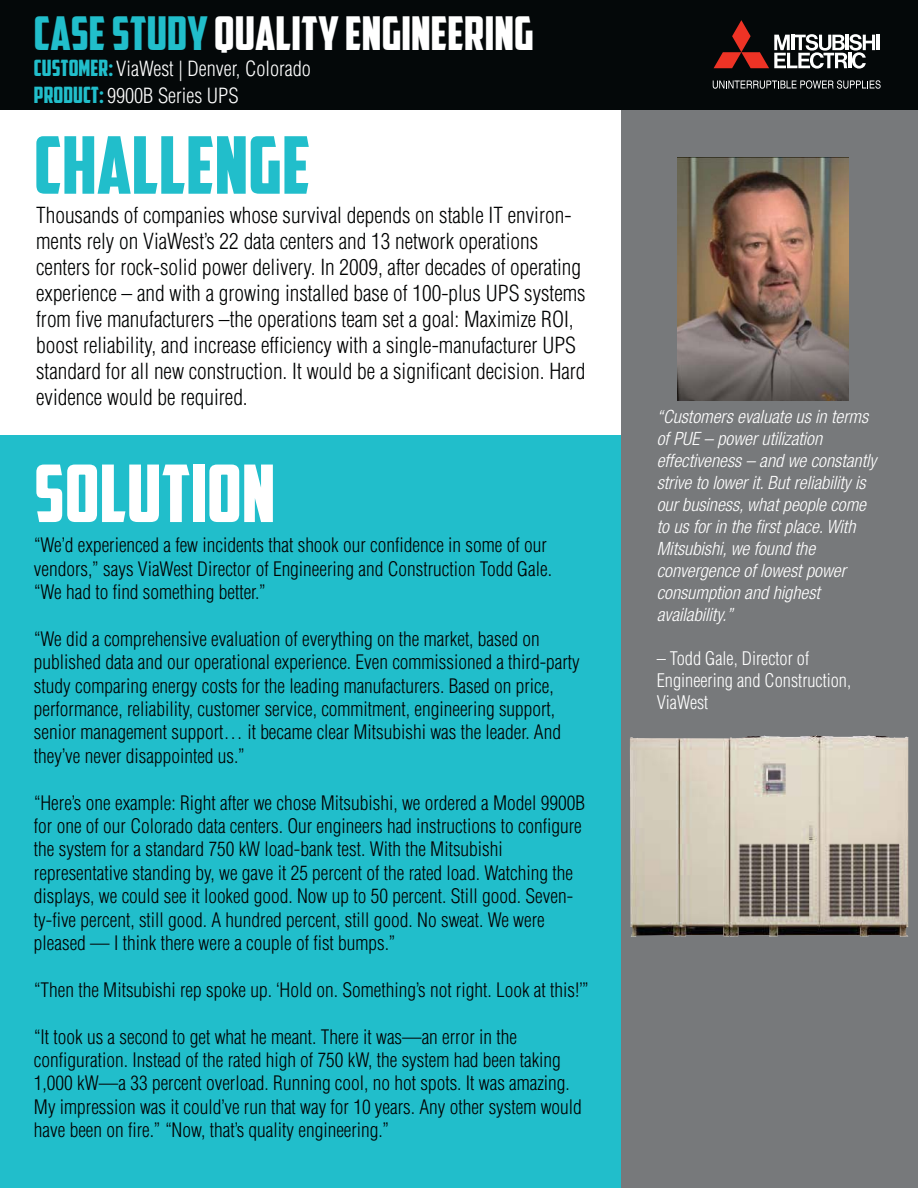
<style>
.page{position:relative;width:918px;height:1188px;background:#fff}
.page>*{position:absolute;margin:0;border:0;box-sizing:border-box;transform-origin:0 0}
.t1{font:79.35px "American Captain";letter-spacing:.005em;color:#21becb}
.t2{font:79.35px "American Captain";letter-spacing:.005em;color:#fff}
.t3{font:46.5px "American Captain";letter-spacing:.005em;color:#fff}
.t4{font:300 condensed 21.6px/26px "Helvetica";color:#010202}
.t5{font:300 condensed 20.4px/27px "Helvetica";color:#fff}
.t6{font:300 condensed 19.5px/23.4px "Helvetica";color:#010202}
.t7{font:italic 300 condensed 18.3px/22px "Helvetica Neue LT Std";color:#fff}
.t8{font:300 condensed 18.3px/22px "Helvetica";color:#fff}
.s1{color:#21becb}
.s2{font-family:"American Captain";font-weight:400;font-stretch:normal;font-size:22.5px;color:#21becb}
</style>
<div class="page">
<div style="left:621px;top:110px;width:297px;height:1078px;background:#77797b"></div>
<div style="left:0;top:435px;width:621px;height:753px;background:#21becb"></div>
<img style="left:677px;top:157px;width:172px;height:243px">
<div style="left:0;top:0;width:918px;height:110px;background:#040809"></div>
<hr style="left:876px;top:35px;width:4px;height:15px;background:#fff">
<svg style="left:714px;top:20px;width:161px;height:49px"></svg>
<svg style="left:713px;top:80px;width:168px;height:9px"></svg>
<img style="left:630px;top:735px;width:279px;height:202px">
<h2 class="t3" style="left:34px;top:7px;width:501px"><span class="s1">CASE STUDY</span> QUALITY ENGINEERING</h2>
<p class="t5" style="left:34px;top:57px;width:278px"><span class="s2">CUSTOMER:</span> ViaWest | Denver, Colorado<br><span class="s2">PRODUCT:</span> 9900B Series UPS</p>
<h1 class="t1" style="left:34px;top:120px;width:278px">CHALLENGE</h1>
<p class="t4" style="left:36px;top:204px;width:551px">Thousands of companies whose survival depends on stable IT environ&shy;ments rely on ViaWest’s 22 data centers and 13 network operations centers for rock-solid power delivery. In 2009, after decades of operating experience – and with a growing installed base of 100-plus UPS systems from five manufacturers –the operations team set a goal: Maximize ROI, boost reliability, and increase efficiency with a single-manufacturer UPS standard for all new construction. It would be a significant decision. Hard evidence would be required.</p>
<h1 class="t2" style="left:34px;top:448px;width:243px">SOLUTION</h1>
<p class="t6" style="left:34px;top:535px;width:520px">“We’d experienced a few incidents that shook our confidence in some of our vendors,” says ViaWest Director of Engineering and Construction Todd Gale. “We had to find something better.”</p>
<p class="t6" style="left:34px;top:629px;width:547px">“We did a comprehensive evaluation of everything on the market, based on published data and our operational experience. Even commissioned a third-party study comparing energy costs for the leading manufacturers. Based on price, performance, reliability, customer service, commitment, engineering support, senior management support… it became clear Mitsubishi was the leader. And they’ve never disappointed us.”</p>
<p class="t6" style="left:34px;top:792px;width:553px">“Here’s one example: Right after we chose Mitsubishi, we ordered a Model 9900B for one of our Colorado data centers. Our engineers had instructions to configure the system for a standard 750 kW load-bank test. With the Mitsubishi representative standing by, we gave it 25 percent of the rated load. Watching the displays, we could see it looked good. Now up to 50 percent. Still good. Seven&shy;ty-five percent, still good. A hundred percent, still good. No sweat. We were pleased — I think there were a couple of fist bumps.”</p>
<p class="t6" style="left:34px;top:980px;width:557px">“Then the Mitsubishi rep spoke up. ‘Hold on. Something’s not right. Look at this!’”</p>
<p class="t6" style="left:34px;top:1026px;width:549px">“It took us a second to get what he meant. There it was—an error in the configuration. Instead of the rated high of 750 kW, the system had been taking 1,000 kW—a 33 percent overload. Running cool, no hot spots. It was amazing.<br>My impression was it could’ve run that way for 10 years. Any other system would have been on fire.” “Now, that’s quality engineering.”</p>
<p class="t7" style="left:657px;top:407px;width:221px">“Customers evaluate us in terms of PUE – power utilization effectiveness – and we constantly strive to lower it. But reliability is our business, what people come to us for in the first place. With<br>Mitsubishi, we found the convergence of lowest power consumption and highest availability.”</p>
<p class="t8" style="left:657px;top:648px;width:196px">– Todd Gale, Director of<br>Engineering and Construction,<br>ViaWest</p>
</div>
